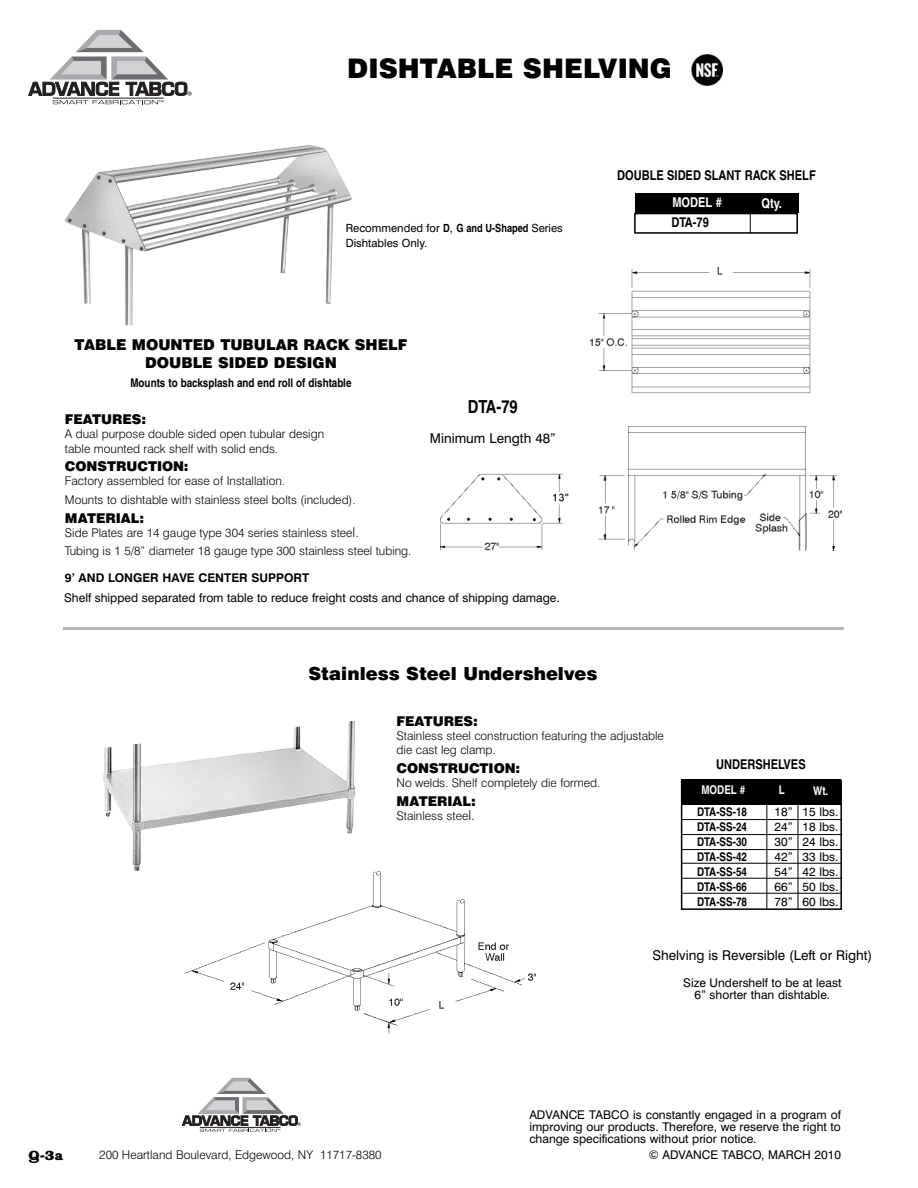
<style>
.page{position:relative;width:918px;height:1188px;background:#fff}
.page>*{position:absolute;margin:0;border:0;box-sizing:border-box;transform-origin:0 0}
.t1{font:900 27px "Swiss 721 BT";color:#000}
.t2{font:900 18px "Swiss 721 BT";color:#000}
.t3{font:700 condensed 18px "Helvetica";color:#000}
.t4{font:900 15px/18.6px "Swiss 721 BT";color:#000;text-align:center}
.t5{font:900 13.5px "Swiss 721 BT";color:#000}
.t6{font:13.5px "Swiss 721 BT";color:#000}
.t7{font:700 condensed 13.5px "Helvetica";color:#000}
.t8{font:700 condensed 13.5px "Helvetica";color:#fff}
.t9{font:700 13.5px "Bookman";color:#000}
.t10{font:300 12px/14.2px "Swiss 721 BT";color:#000}
.t11{font:12px/15px "Swiss 721 BT";color:#000;text-align:justify}
.t12{font:700 condensed 12px/15px "Helvetica";color:#000;text-align:justify}
.t13{font:700 12px "Swiss 721 BT";color:#000}
.t14{font:700 condensed 12px "Helvetica";color:#fff}
.t15{font:11.25px/15px "Swiss 721 BT";color:#000}
.s1{font-family:"Helvetica";font-weight:700;font-stretch:condensed}
.s2{font-size:13.5px}
</style>
<div class="page">
<img style="left:103px;top:721px;width:252px;height:150px">
<img style="left:440px;top:268px;width:402px;height:283px">
<img style="left:185px;top:871px;width:350px;height:162px">
<div style="left:681px;top:780px;width:161px;height:130px;border:2px solid #000"></div>
<div style="left:681px;top:779px;width:160px;height:26px;background:#000"></div>
<hr style="left:767px;top:802px;width:1px;height:107px;background:#000">
<hr style="left:798px;top:802px;width:1px;height:107px;background:#000">
<hr style="left:682px;top:819px;width:159px;height:1px;background:#000">
<hr style="left:682px;top:834px;width:160px;height:1px;background:#000">
<hr style="left:682px;top:849px;width:159px;height:1px;background:#000">
<hr style="left:682px;top:863px;width:159px;height:1px;background:#000">
<hr style="left:682px;top:878px;width:160px;height:1px;background:#000">
<hr style="left:681px;top:893px;width:160px;height:1px;background:#000">
<svg style="left:28px;top:30px;width:164px;height:74px"></svg>
<img style="left:64px;top:145px;width:288px;height:180px">
<div style="left:634px;top:213px;width:164px;height:21px;border:2px solid #000"></div>
<div style="left:635px;top:193px;width:164px;height:20px;background:#000"></div>
<svg style="left:750px;top:213px;width:1px;height:20px"></svg>
<svg style="left:182px;top:1078px;width:119px;height:54px"></svg>
<hr style="left:63px;top:627px;width:781px;height:3px;background:#b3b3b3">
<svg style="left:688px;top:50px;width:38px;height:38px"></svg>
<img style="left:691px;top:54px;width:31px;height:31px">
<h1 class="t1" style="left:347px;top:58px;width:326px">DISHTABLE SHELVING</h1>
<p class="t7" style="left:617px;top:170px;width:200px">DOUBLE SIDED SLANT RACK SHELF</p>
<p class="t15" style="left:346px;top:222px;width:219px">Recommended for <span class="s1">D</span>, <span class="s1">G and U-Shaped</span> Series<br>Dishtables Only.</p>
<p class="t8" style="left:672px;top:197px;width:51px">MODEL #</p>
<p class="t8" style="left:762px;top:198px;width:22px">Qty.</p>
<p class="t7" style="left:671px;top:217px;width:39px">DTA-79</p>
<p class="t4" style="left:75px;top:337px;width:334px">TABLE MOUNTED TUBULAR RACK SHELF<br>DOUBLE SIDED DESIGN</p>
<p class="t12" style="left:130px;top:376px;width:223px">Mounts to backsplash and end roll of dishtable</p>
<p class="t5" style="left:65px;top:414px;width:83px">FEATURES:</p>
<p class="t10" style="left:65px;top:428px;width:261px">A dual purpose double sided open tubular design table mounted rack shelf with solid ends.</p>
<p class="t5" style="left:65px;top:461px;width:125px">CONSTRUCTION:</p>
<p class="t10" style="left:65px;top:473px;width:292px;line-height:18.6px">Factory assembled for ease of Installation.<br>Mounts to dishtable with stainless steel bolts (included).</p>
<p class="t5" style="left:65px;top:513px;width:81px">MATERIAL:</p>
<p class="t10" style="left:65px;top:524px;width:348px;line-height:18.6px">Side Plates are 14 gauge type 304 series stainless stee<span class="s2">l.<br></span>Tubing is 1 5/8” diameter 18 gauge type 300 stainless steel tubing.</p>
<p class="t13" style="left:65px;top:573px;width:246px">9’ AND LONGER HAVE CENTER SUPPORT</p>
<h2 class="t3" style="left:468px;top:400px;width:52px">DTA-79</h2>
<p class="t6" style="left:430px;top:433px;width:128px">Minimum Length 48”</p>
<p class="t11" style="left:64px;top:591px;width:497px">Shelf shipped separated from table to reduce freight costs and chance of shipping damage.</p>
<h2 class="t2" style="left:308px;top:667px;width:291px">Stainless Steel Undershelves</h2>
<p class="t5" style="left:397px;top:716px;width:83px">FEATURES:</p>
<p class="t10" style="left:397px;top:730px;width:269px">Stainless steel construction featuring the adjustable die cast leg clamp.</p>
<p class="t5" style="left:397px;top:763px;width:125px">CONSTRUCTION:</p>
<p class="t10" style="left:397px;top:777px;width:205px">No welds. Shelf completely die formed.</p>
<p class="t5" style="left:397px;top:796px;width:81px">MATERIAL:</p>
<p class="t10" style="left:397px;top:810px;width:80px">Stainless stee<span class="s2">l.</span></p>
<p class="t7" style="left:716px;top:760px;width:91px">UNDERSHELVES</p>
<p class="t14" style="left:701px;top:786px;width:46px">MODEL #</p>
<p class="t14" style="left:779px;top:785px;width:8px">L</p>
<p class="t14" style="left:813px;top:786px;width:17px">Wt.</p>
<p class="t12" style="left:697px;top:806px;width:51px">DTA-SS-18<br>DTA-SS-24<br>DTA-SS-30<br>DTA-SS-42<br>DTA-SS-54<br>DTA-SS-66<br>DTA-SS-78</p>
<p class="t11" style="left:775px;top:805px;width:20px">18” 24” 30” 42” 54” 66” 78”</p>
<p class="t11" style="left:803px;top:805px;width:37px">15 lbs.<br>18 lbs.<br>24 lbs.<br>33 lbs.<br>42 lbs.<br>50 lbs.<br>60 lbs.</p>
<p class="t9" style="left:28px;top:1151px;width:36px">Q-3a</p>
<p class="t10" style="left:99px;top:1148px;width:284px">200 Heartland Boulevard, Edgewood, NY 11717-8380</p>
<p class="t6" style="left:652px;top:951px;width:221px">Shelving is Reversible (Left or Right)</p>
<p class="t11" style="left:683px;top:978px;width:160px;line-height:12px;text-align:center">Size Undershelf to be at least<br>6” shorter than dishtable.</p>
<p class="t11" style="left:529px;top:1110px;width:313px;line-height:12px">ADVANCE TABCO is constantly engaged in a program of improving our products. Therefore, we reserve the right to change specifications without prior notice.</p>
<p class="t11" style="left:649px;top:1149px;width:194px">© ADVANCE TABCO, MARCH 2010</p>
</div>
